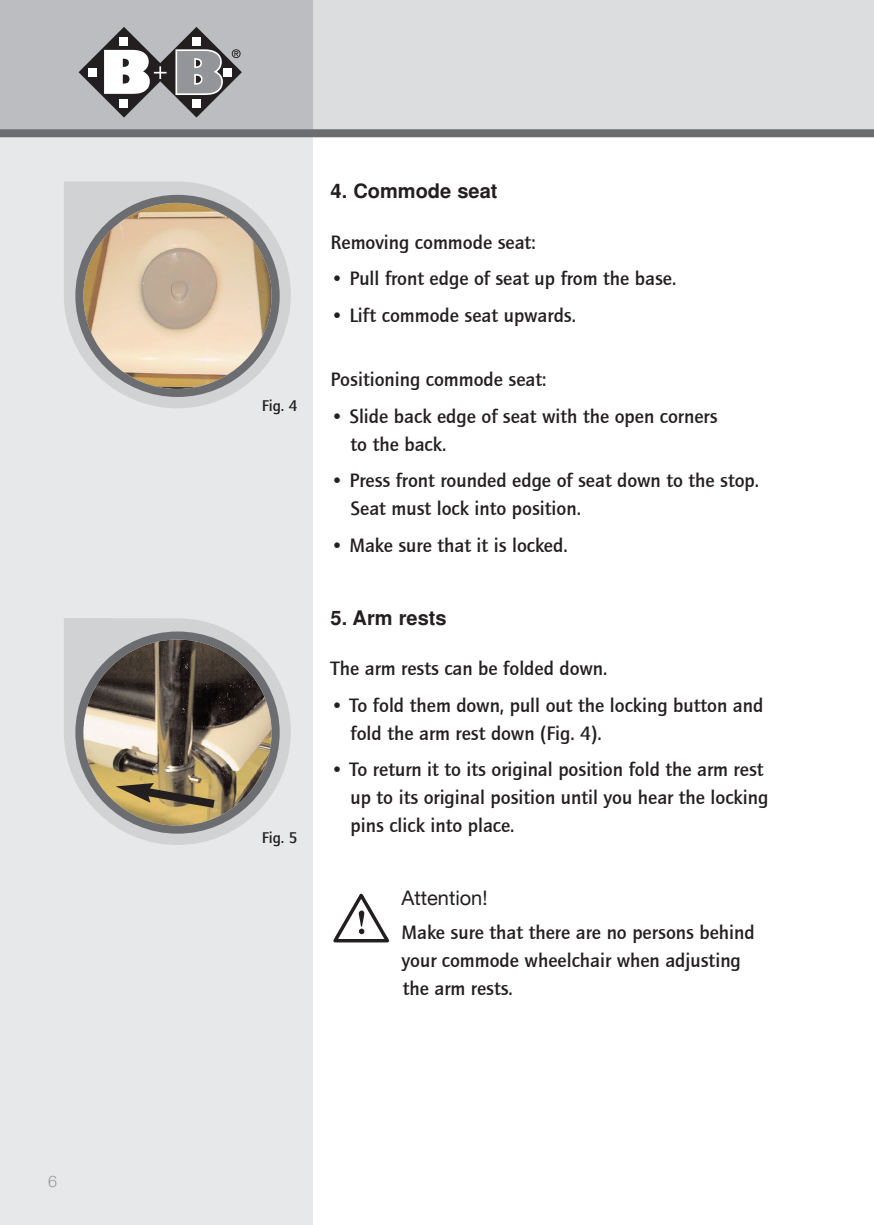
<style>
.page{position:relative;width:874px;height:1225px;background:#fff}
.page>*{position:absolute;margin:0;border:0;box-sizing:border-box;transform-origin:0 0}
.t1{font:500 20px/28px "Quay Sans";color:#231f20}
.t2{font:700 20px "Helvetica";color:#231f20}
.t3{font:20px "Helvetica Neue";color:#231f20}
.t4{font:500 16px "Quay Sans";color:#231f20}
.t5{font:300 16px "Helvetica Neue";color:#939598}
</style>
<div class="page">
<div style="left:0;top:133px;width:312px;height:1092px;background:#e7e8e9"></div>
<div style="left:312px;top:0;width:561px;height:133px;background:#dcdddf"></div>
<div style="left:0;top:0;width:312px;height:133px;background:#bcbdc0"></div>
<div style="left:0;top:129px;width:873px;height:8px;background:#6c6d70"></div>
<svg style="left:79px;top:27px;width:163px;height:91px"></svg>
<svg style="left:64px;top:181px;width:227px;height:227px"></svg>
<svg style="left:75px;top:195px;width:204px;height:202px;background:#cdbdaa"></svg>
<svg style="left:64px;top:618px;width:227px;height:227px"></svg>
<svg style="left:333px;top:893px;width:56px;height:49px"></svg>
<svg style="left:75px;top:631px;width:204px;height:202px;background:#938a7b"></svg>
<p class="t5" style="left:48px;top:1171px;width:10px">6</p>
<p class="t4" style="left:261px;top:399px;width:37px">Fig. 4</p>
<p class="t4" style="left:261px;top:831px;width:37px">Fig. 5</p>
<p class="t2" style="left:330px;top:183px;width:168px">4. Commode seat</p>
<p class="t1" style="left:330px;top:230px;width:206px">Removing commode seat:</p>
<p class="t1" style="left:330px;top:266px;width:347px">• Pull front edge of seat up from the base.</p>
<p class="t1" style="left:330px;top:303px;width:247px">• Lift commode seat upwards.</p>
<p class="t1" style="left:330px;top:367px;width:217px">Positioning commode seat:</p>
<p class="t1" style="left:350px;top:404px;width:368px;text-indent:-20px">• Slide back edge of seat with the open corners to the back.</p>
<p class="t1" style="left:350px;top:468px;width:410px;text-indent:-20px">• Press front rounded edge of seat down to the stop.<br>Seat must lock into position.</p>
<p class="t1" style="left:330px;top:533px;width:238px">• Make sure that it is locked.</p>
<p class="t2" style="left:330px;top:610px;width:117px">5. Arm rests</p>
<p class="t1" style="left:330px;top:656px;width:278px">The arm rests can be folded down.</p>
<p class="t1" style="left:350px;top:693px;width:414px;text-indent:-20px">• To fold them down, pull out the locking button and fold the arm rest down (Fig. 4).</p>
<p class="t1" style="left:350px;top:757px;width:419px;text-indent:-20px">• To return it to its original position fold the arm rest up to its original position until you hear the locking pins click into place.</p>
<p class="t3" style="left:401px;top:886px;width:87px">Attention!</p>
<p class="t1" style="left:401px;top:920px;width:354px">Make sure that there are no persons behind your commode wheelchair when adjusting the arm rests.</p>
</div>
